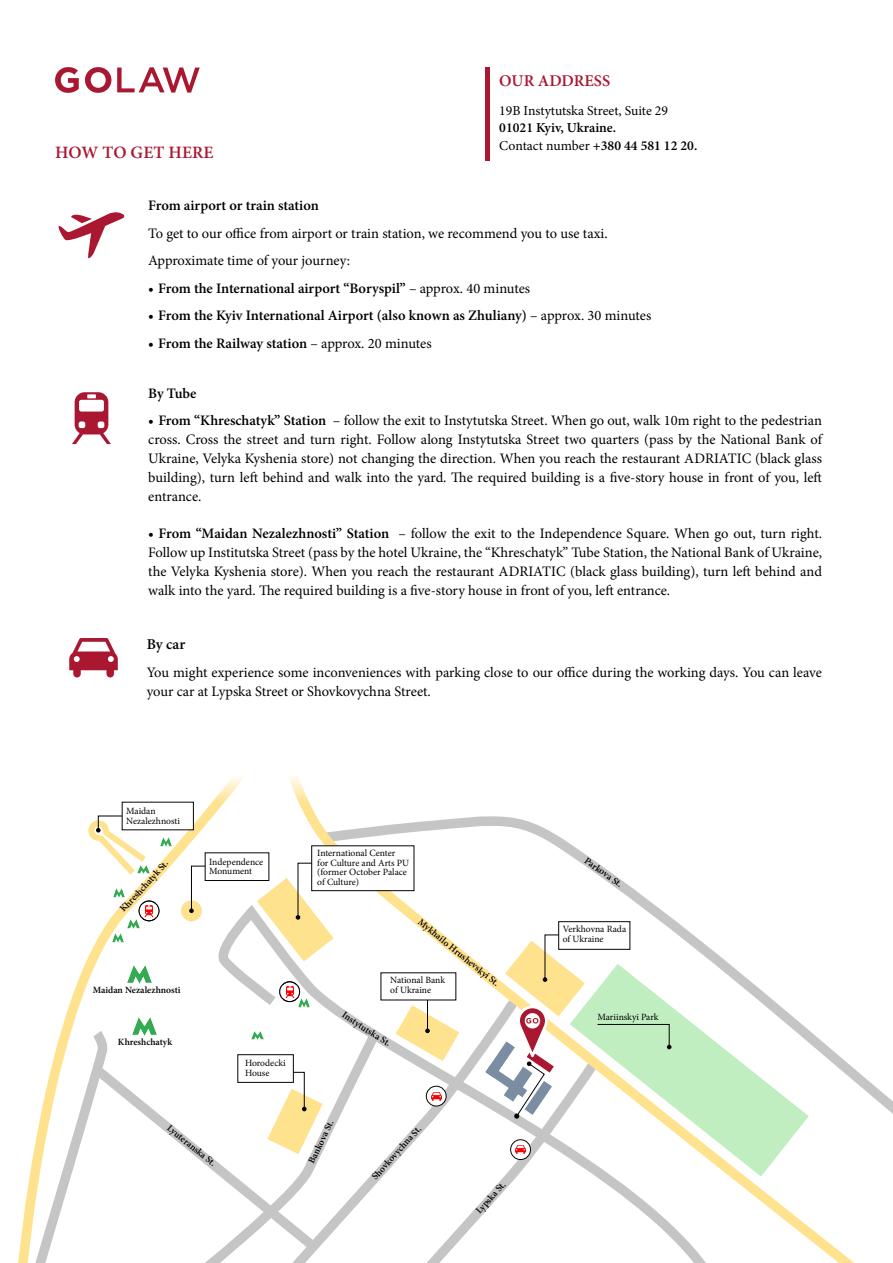
<style>
.page{position:relative;width:893px;height:1263px;background:#fff}
.page>*{position:absolute;margin:0;border:0;box-sizing:border-box;transform-origin:0 0}
.t1{font:600 17.4px "Minion Pro";letter-spacing:.005em;color:#a91731}
.t2{font:600 16.5px "Minion Pro";color:#a91731}
.t3{font:600 15px "Minion Pro";color:#000}
.t4{font:14.4px/18.8px "Minion Pro";letter-spacing:-.005em;color:#000}
.t5{font:600 14.4px "Minion Pro";color:#000}
.t6{font:600 13.65px/17.9px "Minion Pro";color:#000}
.t7{font:13.65px "Minion Pro";color:#000}
.t8{font:9.6px/9.6px "Minion Pro";letter-spacing:-.005em;color:#000}
.t9{font:600 9.6px "Minion Pro";color:#000}
.s1{font-weight:400}
.s2{font-weight:600}
</style>
<div class="page">
<svg style="left:55px;top:67px;width:24px;height:26px"></svg>
<svg style="left:85px;top:67px;width:26px;height:26px"></svg>
<svg style="left:117px;top:67px;width:83px;height:26px"></svg>
<svg style="left:58px;top:212px;width:67px;height:47px"></svg>
<svg style="left:72px;top:392px;width:39px;height:52px"></svg>
<svg style="left:69px;top:638px;width:49px;height:39px"></svg>
<hr style="left:485px;top:67px;width:4px;height:93px;background:#a91731">
<svg style="left:18px;top:801px;width:851px;height:462px"></svg>
<div style="left:311px;top:845px;width:103px;height:46px;background:#fff;border:1px solid #0a0303"></div>
<svg style="left:485px;top:934px;width:100px;height:185px"></svg>
<div style="left:238px;top:1054px;width:56px;height:29px;background:#fff;border:1px solid #0a0303"></div>
<svg style="left:267px;top:1072px;width:56px;height:82px"></svg>
<div style="left:122px;top:802px;width:72px;height:28px;background:#fff"></div>
<svg style="left:195px;top:777px;width:154px;height:33px"></svg>
<svg style="left:342px;top:1011px;width:12px;height:12px"></svg>
<svg style="left:380px;top:1036px;width:9px;height:10px"></svg>
<svg style="left:113px;top:888px;width:21px;height:24px"></svg>
<p class="t1" style="left:55px;top:140px;width:160px">HOW TO GET HERE</p>
<p class="t2" style="left:499px;top:69px;width:112px">OUR ADDRESS</p>
<p class="t7" style="left:499px;top:101px;width:170px">19B Instytutska Street, Suite 29</p>
<p class="t6" style="left:499px;top:119px;width:200px">01021 Kyiv, Ukraine.<br><span class="s1">Contact number</span> +380 44 581 12 20.</p>
<p class="t5" style="left:148px;top:196px;width:172px">From airport or train station</p>
<p class="t4" style="left:148px;top:220px;width:461px;line-height:27.5px">To get to our office from airport or train station, we recommend you to use taxi.<br>Approximate time of your journey:</p>
<p class="t5" style="left:148px;top:278px;width:384px">• From the International airport “Boryspil” <span class="s1">– approx. 40 minutes</span></p>
<p class="t5" style="left:148px;top:306px;width:505px">• From the Kyiv International Airport (also known as Zhuliany) <span class="s1">– approx. 30 minutes</span></p>
<p class="t5" style="left:148px;top:333px;width:285px">• From the Railway station <span class="s1">– approx. 20 minutes</span></p>
<p class="t5" style="left:148px;top:383px;width:50px">By Tube</p>
<p class="t4" style="left:148px;top:411px;width:675px;text-align:justify"><span class="s2">• From “Khreschatyk” Station</span> – follow the exit to Instytutska Street. When go out, walk 10m right to the pedestrian cross. Cross the street and turn right. Follow along Instytutska Street two quarters (pass by the National Bank of Ukraine, Velyka Kyshenia store) not changing the direction. When you reach the restaurant ADRIATIC (black glass building), turn left behind and walk into the yard. The required building is a five-story house in front of you, left entrance.</p>
<p class="t4" style="left:148px;top:524px;width:675px;text-align:justify"><span class="s2">• From “Maidan Nezalezhnosti” Station</span> – follow the exit to the Independence Square. When go out, turn right.<br>Follow up Institutska Street (pass by the hotel Ukraine, the “Khreschatyk” Tube Station, the National Bank of Ukraine, the Velyka Kyshenia store). When you reach the restaurant ADRIATIC (black glass building), turn left behind and walk into the yard. The required building is a five-story house in front of you, left entrance.</p>
<p class="t3" style="left:147px;top:634px;width:40px">By car</p>
<p class="t4" style="left:147px;top:663px;width:677px">You might experience some inconveniences with parking close to our office during the working days. You can leave your car at Lypska Street or Shovkovychna Street.</p>
<p class="t8" style="left:126px;top:806px;width:55px">Maidan<br>Nezalezhnosti</p>
<p class="t9" style="left:142px;top:878px;width:30px;rotate:-48deg">atyk St.</p>
<p class="t9" style="left:127px;top:895px;width:24px;rotate:-47deg">eshch</p>
<p class="t8" style="left:209px;top:857px;width:56px">Independence<br>Monument</p>
<p class="t9" style="left:93px;top:983px;width:89px">Maidan Nezalezhnosti</p>
<p class="t9" style="left:118px;top:1036px;width:56px">Khreshchatyk</p>
<p class="t8" style="left:245px;top:1058px;width:42px">Horodecki<br>House</p>
<p class="t8" style="left:317px;top:848px;width:94px">International Center<br>for Culture and Arts PU (former October Palace of Culture)</p>
<p class="t9" style="left:424px;top:915px;width:103px;rotate:39deg">Mykhailo Hrushevskyi St.</p>
<p class="t8" style="left:390px;top:975px;width:56px">National Bank of Ukraine</p>
<p class="t9" style="left:357px;top:1015px;width:17px;rotate:33deg">tytu</p>
<p class="t9" style="left:370px;top:1023px;width:17px;rotate:32deg">tska</p>
<p class="t9" style="left:172px;top:1121px;width:61px;rotate:39deg">Lyuteranska St.</p>
<p class="t9" style="left:305px;top:1160px;width:48px;rotate:-64deg">Bankova St.</p>
<p class="t9" style="left:369px;top:1174px;width:70px;rotate:-48deg">Shovkovychna St.</p>
<p class="t9" style="left:473px;top:1208px;width:41px;rotate:-48deg">Lypska St.</p>
<p class="t9" style="left:589px;top:854px;width:25px;rotate:35deg">Parko</p>
<p class="t9" style="left:608px;top:867px;width:22px;rotate:36deg">va St.</p>
<p class="t8" style="left:563px;top:924px;width:65px">Verkhovna Rada of Ukraine</p>
<p class="t8" style="left:598px;top:1012px;width:63px">Mariinskyi Park</p>
</div>
